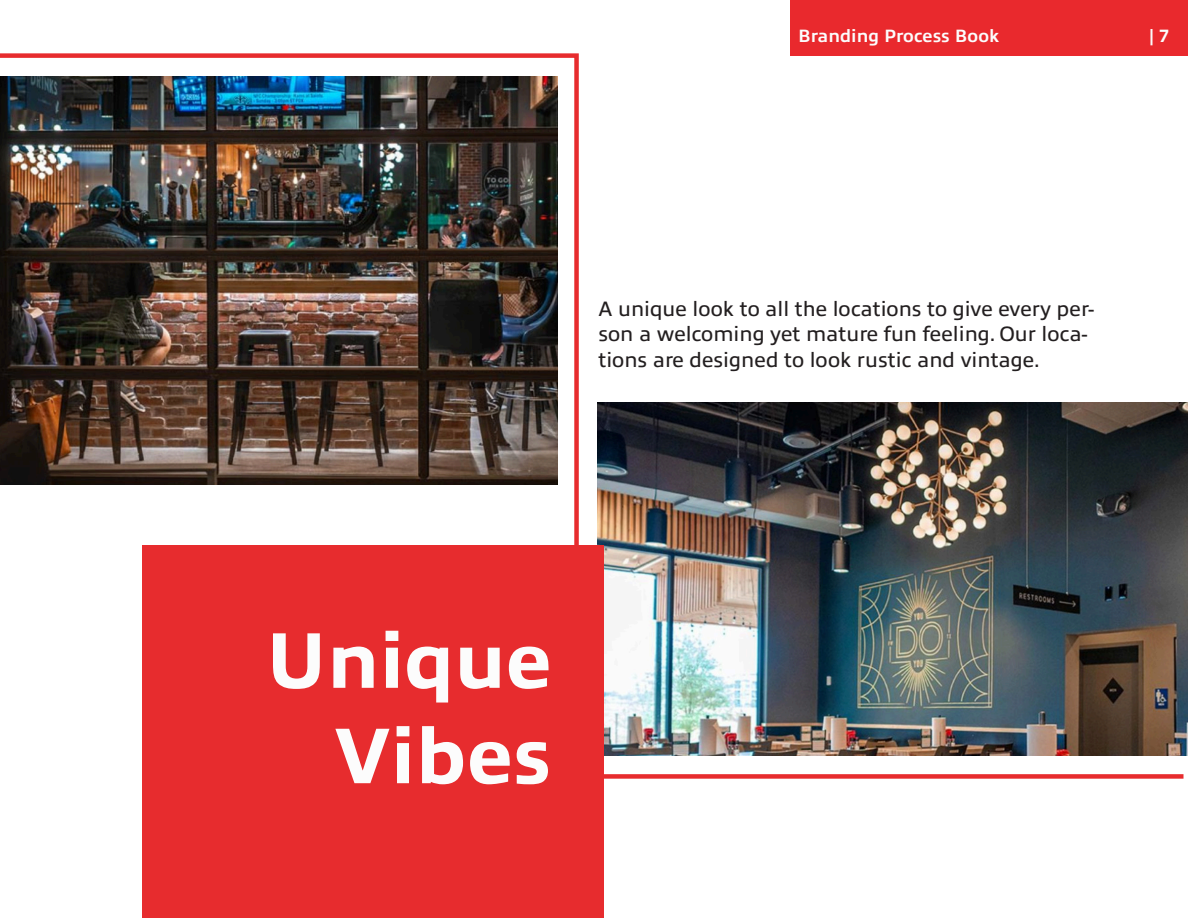
<style>
.page{position:relative;width:1188px;height:918px;background:#fff}
.page>*{position:absolute;margin:0;border:0;box-sizing:border-box;transform-origin:0 0}
.t1{font:800 79.5px/95.4px "Allumi Std";color:#fcfcfc;text-align:right}
.t2{font:21px/25.2px "Allumi Std";color:#231f20}
.t3{font:700 18px "Allumi Std";color:#fcfcfc}
</style>
<div class="page">
<div style="left:791px;top:0;width:397px;height:55px;background:#e9292d"></div>
<img style="left:0;top:51px;width:1188px;height:728px">
<div style="left:142px;top:545px;width:462px;height:373px;background:#e72c2e"></div>
<p class="t3" style="left:798px;top:26px;width:203px">Branding Process Book</p>
<p class="t3" style="left:1149px;top:26px;width:21px">| 7</p>
<p class="t2" style="left:598px;top:297px;width:497px">A unique look to all the locations to give every per&shy;son a welcoming yet mature fun feeling. Our loca&shy;tions are designed to look rustic and vintage.</p>
<p class="t1" style="left:266px;top:614px;width:287px">Unique<br>Vibes</p>
</div>
